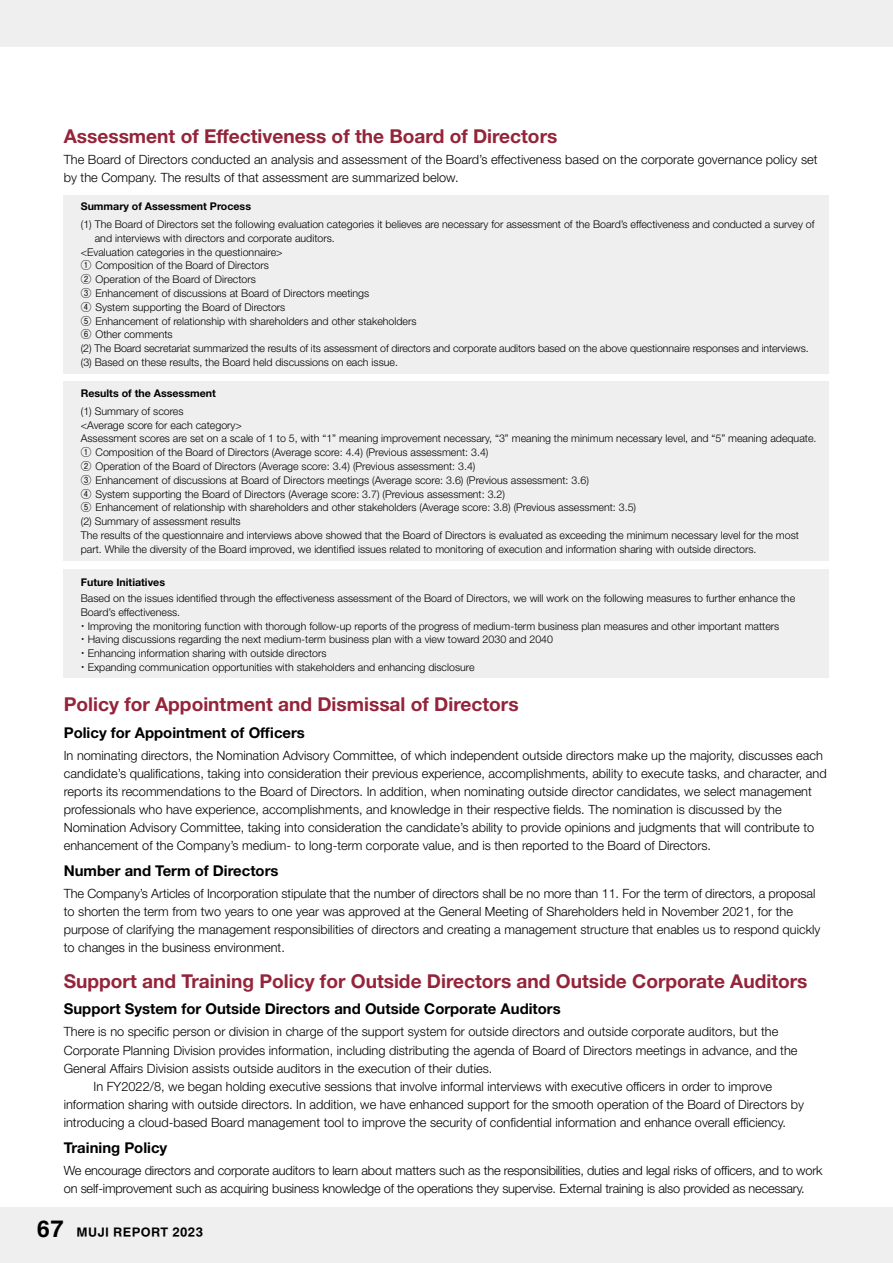
<style>
.page{position:relative;width:893px;height:1263px;background:#fff}
.page>*{position:absolute;margin:0;border:0;box-sizing:border-box;transform-origin:0 0}
.t1{font:700 19.2px "Helvetica Neue LT Std";color:#94243a}
.t2{font:700 14.85px "Helvetica Neue LT Std";color:#000}
.t3{font:300 12.75px/18.1px "Helvetica Neue LT Std";color:#000}
.t4{font:300 10.65px/13.8px "Helvetica Neue LT Std";color:#000}
.t5{font:700 10.65px "Helvetica Neue LT Std";color:#000}
.t6{font:700 10.65px "MUJI Font 2020";letter-spacing:.04em;color:#000}
.s1{font-family:"Gothic BBB Pro";font-weight:500}
.s2{font-size:19.2px}
</style>
<div class="page">
<div style="left:0;top:1208px;width:893px;height:55px;background:#efefef"></div>
<div style="left:0;top:0;width:893px;height:47px;background:#efefef"></div>
<div style="left:64px;top:195px;width:765px;height:179px;background:#efefef"></div>
<div style="left:64px;top:569px;width:765px;height:109px;background:#efefef"></div>
<div style="left:64px;top:382px;width:765px;height:179px;background:#efefef"></div>
<h1 class="t1" style="left:64px;top:125px;width:495px">Assessment of Effectiveness of the Board of Directors</h1>
<p class="t3" style="left:64px;top:150px;width:755px">The Board of Directors conducted an analysis and assessment of the Board’s effectiveness based on the corporate governance policy set by the Company. The results of that assessment are summarized below.</p>
<p class="t4" style="left:81px;top:217px;width:735px">(1) The Board of Directors set the following evaluation categories it believes are necessary for assessment of the Board’s effectiveness and conducted a survey of</p>
<p class="t4" style="left:95px;top:231px;width:242px">and interviews with directors and corporate auditors.</p>
<p class="t4" style="left:81px;top:245px;width:203px">&lt;Evaluation categories in the questionnaire&gt;</p>
<p class="t4" style="left:81px;top:258px;width:190px"><span class="s1">①</span> Composition of the Board of Directors</p>
<p class="t4" style="left:81px;top:272px;width:177px"><span class="s1">②</span> Operation of the Board of Directors</p>
<p class="t4" style="left:81px;top:286px;width:290px"><span class="s1">③</span> Enhancement of discussions at Board of Directors meetings</p>
<p class="t4" style="left:81px;top:300px;width:206px"><span class="s1">④</span> System supporting the Board of Directors</p>
<p class="t4" style="left:81px;top:314px;width:337px"><span class="s1">⑤</span> Enhancement of relationship with shareholders and other stakeholders</p>
<p class="t4" style="left:81px;top:327px;width:93px"><span class="s1">⑥</span> Other comments</p>
<p class="t4" style="left:81px;top:341px;width:729px">(2) The Board secretariat summarized the results of its assessment of directors and corporate auditors based on the above questionnaire responses and interviews.</p>
<p class="t4" style="left:81px;top:355px;width:319px">(3) Based on these results, the Board held discussions on each issue.</p>
<p class="t5" style="left:81px;top:200px;width:172px">Summary of Assessment Process</p>
<p class="t5" style="left:81px;top:387px;width:137px">Results of the Assessment</p>
<p class="t4" style="left:81px;top:404px;width:737px">(1) Summary of scores<br>&lt;Average score for each category&gt;<br>Assessment scores are set on a scale of 1 to 5, with “1” meaning improvement necessary, “3” meaning the minimum necessary level, and “5” meaning adequate.<br><span class="s1">①</span> Composition of the Board of Directors (Average score: 4.4) (Previous assessment: 3.4)<br><span class="s1">②</span> Operation of the Board of Directors (Average score: 3.4) (Previous assessment: 3.4)<br><span class="s1">③</span> Enhancement of discussions at Board of Directors meetings (Average score: 3.6) (Previous assessment: 3.6)<br><span class="s1">④</span> System supporting the Board of Directors (Average score: 3.7) (Previous assessment: 3.2)<br><span class="s1">⑤</span> Enhancement of relationship with shareholders and other stakeholders (Average score: 3.8) (Previous assessment: 3.5)<br>(2) Summary of assessment results<br>The results of the questionnaire and interviews above showed that the Board of Directors is evaluated as exceeding the minimum necessary level for the most part. While the diversity of the Board improved, we identified issues related to monitoring of execution and information sharing with outside directors.</p>
<p class="t5" style="left:81px;top:575px;width:86px">Future Initiatives</p>
<p class="t4" style="left:81px;top:591px;width:716px">Based on the issues identified through the effectiveness assessment of the Board of Directors, we will work on the following measures to further enhance the</p>
<p class="t4" style="left:81px;top:605px;width:101px">Board’s effectiveness.</p>
<p class="t4" style="left:77px;top:619px;width:703px"><span class="s1">・</span>Improving the monitoring function with thorough follow-up reports of the progress of medium-term business plan measures and other important matters</p>
<p class="t4" style="left:77px;top:632px;width:477px"><span class="s1">・</span>Having discussions regarding the next medium-term business plan with a view toward 2030 and 2040</p>
<p class="t4" style="left:77px;top:646px;width:251px"><span class="s1">・</span>Enhancing information sharing with outside directors</p>
<p class="t4" style="left:77px;top:660px;width:399px"><span class="s1">・</span>Expanding communication opportunities with stakeholders and enhancing disclosure</p>
<h1 class="t1" style="left:64px;top:692px;width:456px">Policy for Appointment and Dismissal of Directors</h1>
<p class="t2" style="left:64px;top:723px;width:243px">Policy for Appointment of Officers</p>
<p class="t3" style="left:64px;top:746px;width:764px">In nominating directors, the Nomination Advisory Committee, of which independent outside directors make up the majority, discusses each candidate’s qualifications, taking into consideration their previous experience, accomplishments, ability to execute tasks, and character, and reports its recommendations to the Board of Directors. In addition, when nominating outside director candidates, we select management professionals who have experience, accomplishments, and knowledge in their respective fields. The nomination is discussed by the Nomination Advisory Committee, taking into consideration the candidate’s ability to provide opinions and judgments that will contribute to enhancement of the Company’s medium- to long-term corporate value, and is then reported to the Board of Directors.</p>
<p class="t2" style="left:64px;top:861px;width:216px">Number and Term of Directors</p>
<p class="t3" style="left:64px;top:884px;width:758px">The Company’s Articles of Incorporation stipulate that the number of directors shall be no more than 11. For the term of directors, a proposal to shorten the term from two years to one year was approved at the General Meeting of Shareholders held in November 2021, for the purpose of clarifying the management responsibilities of directors and creating a management structure that enables us to respond quickly to changes in the business environment.</p>
<h1 class="t1" style="left:64px;top:969px;width:745px">Support and Training Policy for Outside Directors and Outside Corporate Auditors</h1>
<p class="t2" style="left:64px;top:1000px;width:498px">Support System for Outside Directors and Outside Corporate Auditors</p>
<p class="t3" style="left:64px;top:1022px;width:716px">There is no specific person or division in charge of the support system for outside directors and outside corporate auditors, but the</p>
<p class="t3" style="left:64px;top:1041px;width:735px">Corporate Planning Division provides information, including distributing the agenda of Board of Directors meetings in advance, and the</p>
<p class="t3" style="left:64px;top:1059px;width:430px">General Affairs Division assists outside auditors in the execution of their duties.</p>
<p class="t3" style="left:94px;top:1077px;width:680px">In FY2022/8, we began holding executive sessions that involve informal interviews with executive officers in order to improve</p>
<p class="t3" style="left:64px;top:1095px;width:742px">information sharing with outside directors. In addition, we have enhanced support for the smooth operation of the Board of Directors by</p>
<p class="t3" style="left:64px;top:1113px;width:724px">introducing a cloud-based Board management tool to improve the security of confidential information and enhance overall efficiency.</p>
<p class="t2" style="left:64px;top:1139px;width:105px">Training Policy</p>
<p class="t3" style="left:64px;top:1161px;width:760px">We encourage directors and corporate auditors to learn about matters such as the responsibilities, duties and legal risks of officers, and to work on self-improvement such as acquiring business knowledge of the operations they supervise. External training is also provided as necessary.</p>
<p class="t6" style="left:37px;top:1223px;width:168px"><span class="s2">67</span> MUJI REPORT 2023</p>
</div>
